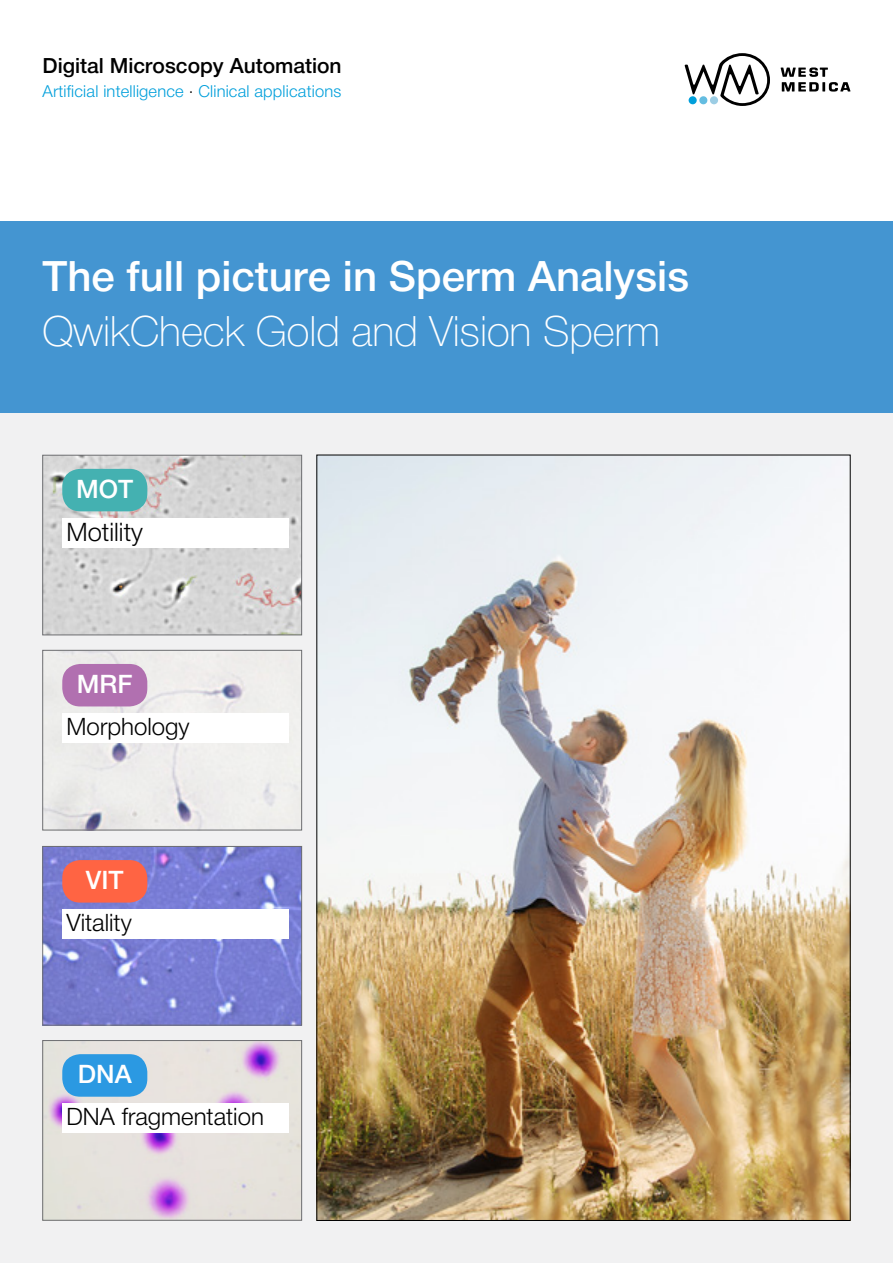
<style>
.page{position:relative;width:893px;height:1263px;background:#fff}
.page>*{position:absolute;margin:0;border:0;box-sizing:border-box;transform-origin:0 0}
.t1{font:500 42px "Helvetica Neue LTCYR";color:#fff}
.t2{font:100 42px "Helvetica Neue LTCYR";color:#fff}
.t3{font:500 25.5px "Helvetica Neue LTCYR";color:#fff}
.t4{font:300 25.5px "Helvetica Neue LTCYR";color:#000}
.t5{font:300 24px "Helvetica Neue LTCYR";color:#000}
.t6{font:500 21px "Helvetica Neue LTCYR";color:#000}
.t7{font:300 16.5px "Helvetica Neue LTCYR";letter-spacing:.01em;color:#009fdb}
.s1{color:#000}
</style>
<div class="page">
<div style="left:0;top:412px;width:893px;height:851px;background:#f1f1f2"></div>
<div style="left:0;top:221px;width:893px;height:191px;background:#4495d1"></div>
<img style="left:319px;top:457px;width:529px;height:762px">
<img style="left:44px;top:848px;width:256px;height:175px">
<div style="left:42px;top:846px;width:260px;height:179px;border:1px solid #6d6e71"></div>
<img style="left:44px;top:1042px;width:256px;height:176px">
<div style="left:42px;top:1040px;width:260px;height:180px;border:1px solid #6d6e71"></div>
<img style="left:44px;top:652px;width:256px;height:176px">
<div style="left:42px;top:650px;width:260px;height:180px;border:1px solid #6d6e71"></div>
<img style="left:44px;top:457px;width:256px;height:176px">
<div style="left:42px;top:455px;width:260px;height:180px;border:1px solid #6d6e71"></div>
<div style="left:62px;top:469px;width:85px;height:42px;background:#44b1b1;border-radius:18px"></div>
<div style="left:62px;top:664px;width:85px;height:42px;background:#b170b0;border-radius:18px"></div>
<div style="left:62px;top:1054px;width:85px;height:43px;background:#2b99e2;border-radius:18px"></div>
<div style="left:62px;top:860px;width:85px;height:42px;background:#ff6443;border-radius:18px"></div>
<svg style="left:685px;top:53px;width:85px;height:53px"></svg>
<div style="left:710px;top:96px;width:8px;height:8px;background:#9ccde4;border-radius:50%"></div>
<div style="left:699px;top:96px;width:8px;height:8px;background:#64bde1;border-radius:50%"></div>
<div style="left:689px;top:96px;width:8px;height:8px;background:#009fdb;border-radius:50%"></div>
<svg style="left:781px;top:67px;width:69px;height:25px"></svg>
<div style="left:62px;top:518px;width:227px;height:29px;background:#fff"></div>
<div style="left:62px;top:909px;width:227px;height:30px;background:#fff"></div>
<div style="left:62px;top:1103px;width:227px;height:30px;background:#fff"></div>
<div style="left:62px;top:713px;width:227px;height:30px;background:#fff"></div>
<p class="t6" style="left:43px;top:54px;width:301px">Digital Microscopy Automation</p>
<p class="t7" style="left:43px;top:82px;width:300px">Artificial intelligence <span class="s1">·</span> Clinical applications</p>
<h1 class="t1" style="left:43px;top:254px;width:648px">The full picture in Sperm Analysis</h1>
<h1 class="t2" style="left:43px;top:307px;width:619px">QwikCheck Gold and Vision Sperm</h1>
<h2 class="t3" style="left:76px;top:475px;width:59px">MOT</h2>
<h2 class="t4" style="left:67px;top:517px;width:78px">Motility</h2>
<h2 class="t3" style="left:77px;top:670px;width:57px">MRF</h2>
<h3 class="t5" style="left:67px;top:713px;width:125px">Morphology</h3>
<h2 class="t3" style="left:86px;top:866px;width:39px">VIT</h2>
<h3 class="t5" style="left:67px;top:909px;width:67px">Vitality</h3>
<h2 class="t3" style="left:78px;top:1060px;width:55px">DNA</h2>
<h3 class="t5" style="left:67px;top:1103px;width:199px">DNA fragmentation</h3>
</div>
